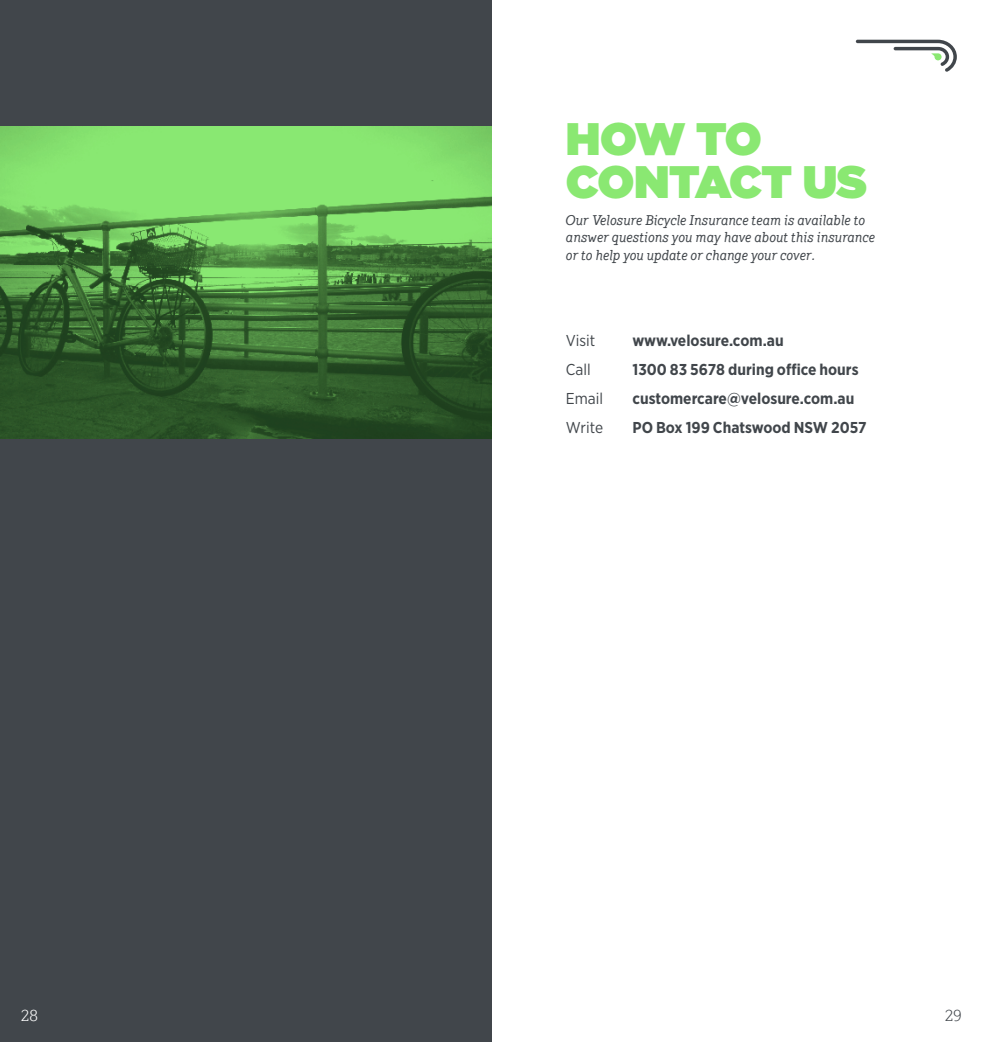
<style>
.page{position:relative;width:983px;height:1042px;background:#fff}
.page>*{position:absolute;margin:0;border:0;box-sizing:border-box;transform-origin:0 0}
.t1{font:900 45.5px/42px "Gotham";letter-spacing:-.02em;color:#8ae872}
.body_copy{font:700 15.75px "Gotham Narrow";color:#41464b}
.body_copy-2{font:15.75px "Gotham Narrow";color:#41464b}
.t2{font:300 15.75px "Hellschreiber Serif";color:#fff}
.t3{font:300 15.75px "Hellschreiber Serif";color:#41464b}
.body_copy-3{font:italic 500 14px/17.5px "Hellschreiber Serif";color:#41464b}
</style>
<div class="page">
<div style="left:0;top:0;width:491px;height:1042px;background:#41464b"></div>
<img style="left:0;top:126px;width:491px;height:313px">
<svg style="left:855px;top:40px;width:101px;height:32px"></svg>
<p class="t1" style="left:566px;top:118px;width:302px">HOW TO<br>CONTACT US</p>
<p class="body_copy-3" style="left:566px;top:211px;width:311px">Our Velosure Bicycle Insurance team is available to answer questions you may have about this insurance or to help you update or change your cover.</p>
<p class="body_copy-2" style="left:566px;top:331px;width:31px">Visit</p>
<p class="body_copy" style="left:632px;top:331px;width:153px">www.velosure.com.au</p>
<p class="body_copy-2" style="left:566px;top:360px;width:26px">Call</p>
<p class="body_copy" style="left:632px;top:359px;width:227px">1300 83 5678 during office hours</p>
<p class="body_copy-2" style="left:566px;top:389px;width:39px">Email</p>
<p class="body_copy" style="left:632px;top:388px;width:223px">customercare@velosure.com.au</p>
<p class="body_copy-2" style="left:566px;top:418px;width:39px">Write</p>
<p class="body_copy" style="left:632px;top:417px;width:235px">PO Box 199 Chatswood NSW 2057</p>
<p class="t2" style="left:21px;top:1006px;width:19px">28</p>
<p class="t3" style="left:944px;top:1006px;width:19px">29</p>
</div>
